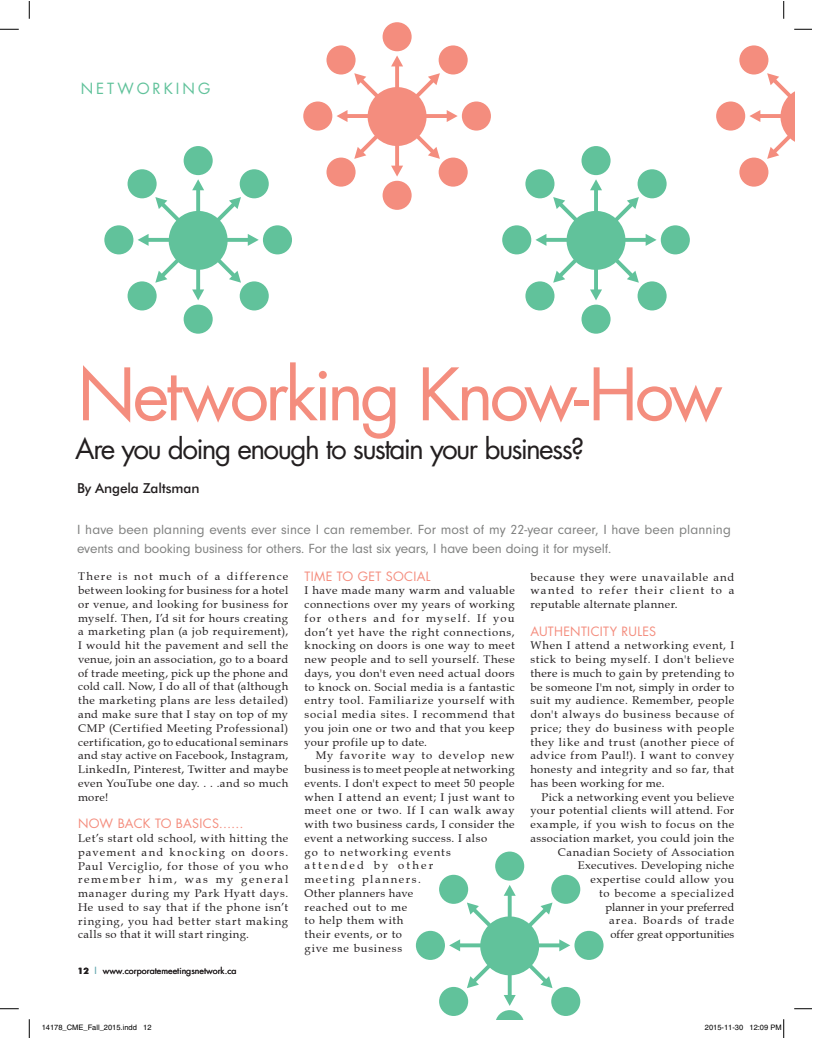
<style>
.page{position:relative;width:813px;height:1038px;background:#fff}
.page>*{position:absolute;margin:0;border:0;box-sizing:border-box;transform-origin:0 0}
.t1{font:70.12px "Futura";letter-spacing:-.055em;color:#f48d7e}
.t2{font:28px "Futura";letter-spacing:-.06em;color:#231f20}
.t3{font:15px "Futura";letter-spacing:.2em;color:#61c29b}
.t4{font:13.75px/18.8px "Neuzeit Gro T";letter-spacing:-.005em;color:#808180}
.t5{font:500 13.75px "Futura BT";letter-spacing:-.01em;color:#231f20}
.t6{font:12.5px "Futura";letter-spacing:.025em;color:#f48d7e}
.t7{font:11.25px/13.8px "Book Antiqua";letter-spacing:.045em;color:#231f20;text-align:justify}
.t8{font:8.75px "Futura";color:#231f20}
.t9{font:7.5px "Helvetica";color:#000}
.s1{font-family:"Futura BT";font-weight:700}
.s2{color:#72aeb6}
</style>
<div class="page">
<div style="left:382px;top:22px;width:29px;height:29px;background:#f48d7e;border-radius:50%"></div>
<div style="left:382px;top:181px;width:29px;height:29px;background:#f48d7e;border-radius:50%"></div>
<div style="left:461px;top:101px;width:30px;height:29px;background:#f48d7e;border-radius:50%"></div>
<div style="left:303px;top:101px;width:29px;height:29px;background:#f48d7e;border-radius:50%"></div>
<svg style="left:336px;top:55px;width:121px;height:121px"></svg>
<div style="left:438px;top:45px;width:29px;height:29px;background:#f48d7e;border-radius:50%"></div>
<div style="left:326px;top:157px;width:29px;height:30px;background:#f48d7e;border-radius:50%"></div>
<div style="left:438px;top:157px;width:29px;height:30px;background:#f48d7e;border-radius:50%"></div>
<div style="left:326px;top:45px;width:29px;height:29px;background:#f48d7e;border-radius:50%"></div>
<div style="left:716px;top:101px;width:29px;height:29px;background:#f48d7e;border-radius:50%"></div>
<svg style="left:749px;top:55px;width:45px;height:120px"></svg>
<div style="left:739px;top:157px;width:29px;height:30px;background:#f48d7e;border-radius:50%"></div>
<div style="left:739px;top:45px;width:29px;height:29px;background:#f48d7e;border-radius:50%"></div>
<div style="left:581px;top:146px;width:29px;height:29px;background:#61c29b;border-radius:50%"></div>
<div style="left:581px;top:304px;width:29px;height:29px;background:#61c29b;border-radius:50%"></div>
<div style="left:660px;top:225px;width:29px;height:29px;background:#61c29b;border-radius:50%"></div>
<div style="left:502px;top:225px;width:29px;height:29px;background:#61c29b;border-radius:50%"></div>
<svg style="left:535px;top:179px;width:121px;height:121px"></svg>
<div style="left:637px;top:169px;width:29px;height:29px;background:#61c29b;border-radius:50%"></div>
<div style="left:525px;top:281px;width:29px;height:29px;background:#61c29b;border-radius:50%"></div>
<div style="left:637px;top:281px;width:29px;height:29px;background:#61c29b;border-radius:50%"></div>
<div style="left:525px;top:169px;width:29px;height:29px;background:#61c29b;border-radius:50%"></div>
<div style="left:183px;top:146px;width:30px;height:29px;background:#61c29b;border-radius:50%"></div>
<div style="left:183px;top:304px;width:30px;height:29px;background:#61c29b;border-radius:50%"></div>
<div style="left:263px;top:225px;width:29px;height:29px;background:#61c29b;border-radius:50%"></div>
<div style="left:104px;top:225px;width:29px;height:29px;background:#61c29b;border-radius:50%"></div>
<svg style="left:137px;top:179px;width:122px;height:121px"></svg>
<div style="left:239px;top:169px;width:30px;height:29px;background:#61c29b;border-radius:50%"></div>
<div style="left:127px;top:281px;width:30px;height:29px;background:#61c29b;border-radius:50%"></div>
<div style="left:239px;top:281px;width:30px;height:29px;background:#61c29b;border-radius:50%"></div>
<div style="left:127px;top:169px;width:30px;height:29px;background:#61c29b;border-radius:50%"></div>
<div style="left:495px;top:851px;width:29px;height:29px;background:#61c29b;border-radius:50%"></div>
<div style="left:574px;top:930px;width:29px;height:29px;background:#61c29b;border-radius:50%"></div>
<div style="left:416px;top:930px;width:29px;height:29px;background:#61c29b;border-radius:50%"></div>
<svg style="left:449px;top:884px;width:121px;height:135px"></svg>
<div style="left:551px;top:874px;width:29px;height:29px;background:#61c29b;border-radius:50%"></div>
<div style="left:439px;top:986px;width:29px;height:29px;background:#61c29b;border-radius:50%"></div>
<div style="left:551px;top:986px;width:29px;height:29px;background:#61c29b;border-radius:50%"></div>
<div style="left:439px;top:874px;width:29px;height:29px;background:#61c29b;border-radius:50%"></div>
<svg style="left:0;top:28px;width:19px;height:2px"></svg>
<svg style="left:794px;top:28px;width:17px;height:2px"></svg>
<svg style="left:0;top:1008px;width:19px;height:1px"></svg>
<svg style="left:794px;top:1008px;width:17px;height:1px"></svg>
<svg style="left:28px;top:1px;width:2px;height:18px"></svg>
<svg style="left:28px;top:1019px;width:2px;height:18px"></svg>
<svg style="left:783px;top:1px;width:1px;height:18px"></svg>
<svg style="left:783px;top:1019px;width:1px;height:18px"></svg>
<h3 class="t3" style="left:81px;top:78px;width:131px">NETWORKING</h3>
<h1 class="t1" style="left:77px;top:346px;width:646px">Networking Know-How</h1>
<h2 class="t2" style="left:75px;top:429px;width:510px">Are you doing enough to sustain your business?</h2>
<p class="t5" style="left:77px;top:479px;width:124px">By Angela Zaltsman</p>
<p class="t4" style="left:77px;top:520px;width:655px">I have been planning events ever since I can remember. For most of my 22-year career, I have been planning events and booking business for others. For the last six years, I have been doing it for myself.</p>
<p class="t7" style="left:78px;top:570px;width:212px">There is not much of a difference between looking for business for a hotel or venue, and looking for business for myself. Then, I’d sit for hours creating a marketing plan (a job requirement), I would hit the pavement and sell the venue, join an association, go to a board of trade meeting, pick up the phone and cold call. Now, I do all of that (although the marketing plans are less detailed) and make sure that I stay on top of my CMP (Certified Meeting Professional) certification, go to educational seminars and stay active on Facebook, Instagram, LinkedIn, Pinterest, Twitter and maybe even YouTube one day. . . .and so much more!</p>
<p class="t6" style="left:78px;top:814px;width:167px">NOW BACK TO BASICS……</p>
<p class="t7" style="left:78px;top:831px;width:212px">Let’s start old school, with hitting the pavement and knocking on doors.<br>Paul Verciglio, for those of you who remember him, was my general manager during my Park Hyatt days.<br>He used to say that if the phone isn’t ringing, you had better start making calls so that it will start ringing.</p>
<p class="t8" style="left:78px;top:964px;width:160px"><span class="s1">12</span> <span class="s2">|</span> www.corporatemeetingsnetwork.ca</p>
<p class="t6" style="left:304px;top:567px;width:128px">TIME TO GET SOCIAL</p>
<p class="t7" style="left:304px;top:583px;width:212px">I have made many warm and valuable connections over my years of working for others and for myself. If you don’t yet have the right connections, knocking on doors is one way to meet new people and to sell yourself. These days, you don't even need actual doors to knock on. Social media is a fantastic entry tool. Familiarize yourself with social media sites. I recommend that you join one or two and that you keep your profile up to date.</p>
<p class="t7" style="left:304px;top:748px;width:212px;text-align:left;text-indent:11px">My favorite way to develop new business is to meet people at networking events. I don't expect to meet 50 people when I attend an event; I just want to meet one or two. If I can walk away with two business cards, I consider the event a networking success. I also<br>go to networking events<br>attended by other<br>meeting planners.<br>Other planners have<br>reached out to me<br>to help them with<br>their events, or to<br>give me business</p>
<p class="t7" style="left:530px;top:570px;width:205px">because they were unavailable and wanted to refer their client to a reputable alternate planner.</p>
<p class="t6" style="left:530px;top:622px;width:127px">AUTHENTICITY RULES</p>
<p class="t7" style="left:530px;top:638px;width:205px">When I attend a networking event, I stick to being myself. I don't believe there is much to gain by pretending to be someone I'm not, simply in order to suit my audience. Remember, people don't always do business because of price; they do business with people they like and trust (another piece of advice from Paul!). I want to convey honesty and integrity and so far, that has been working for me.</p>
<p class="t7" style="left:530px;top:790px;width:205px;text-align:right">Pick a networking event you believe your potential clients will attend. For example, if you wish to focus on the association market, you could join the<br>Canadian Society of Association<br>Executives. Developing niche expertise could allow you<br>to become a specialized<br>planner in your preferred<br>area. Boards of trade<br>offer great opportunities</p>
<p class="t9" style="left:42px;top:1023px;width:111px">14178_CME_Fall_2015.indd 12</p>
<p class="t9" style="left:704px;top:1023px;width:78px">2015-11-30 12:09 PM</p>
</div>
